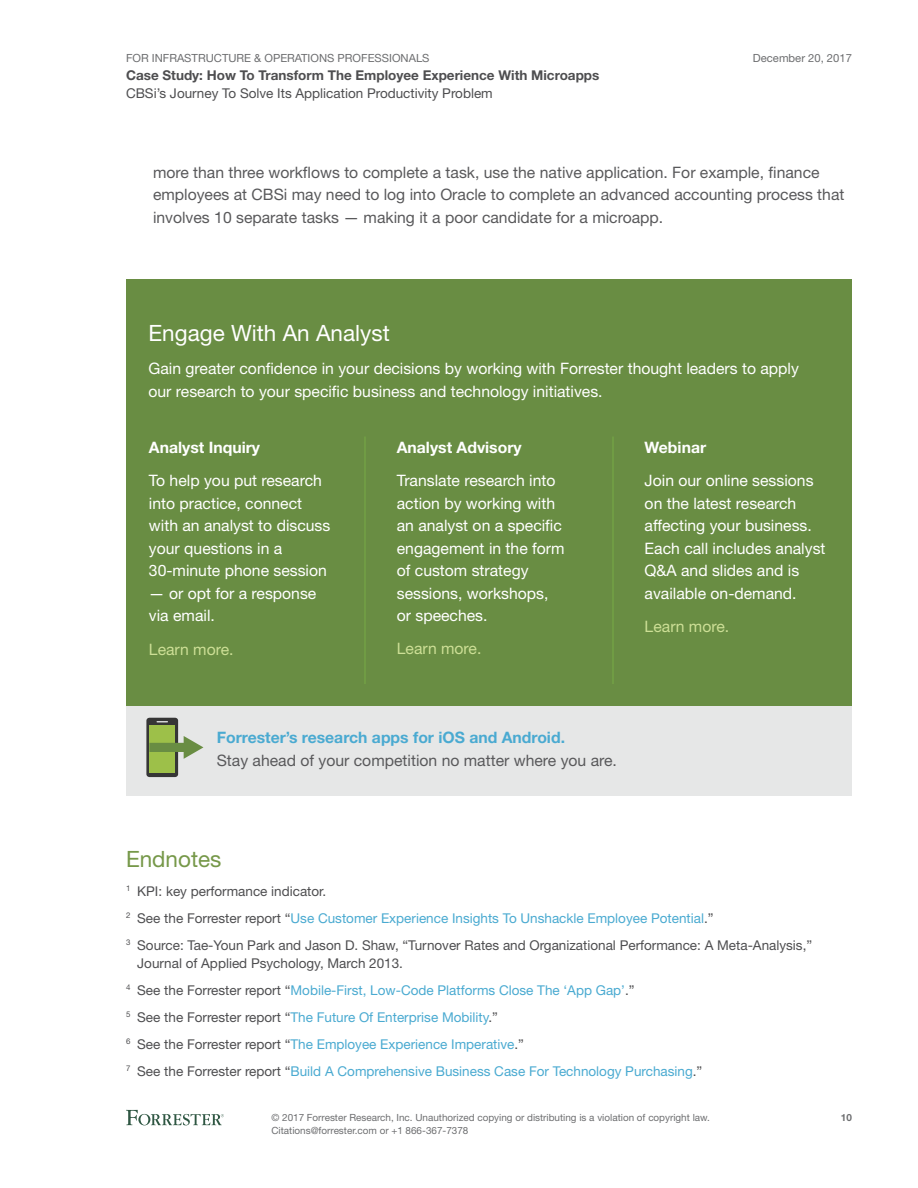
<style>
.page{position:relative;width:918px;height:1188px;background:#fff}
.page>*{position:absolute;margin:0;border:0;box-sizing:border-box;transform-origin:0 0}
.t1{font:22.5px "Helvetica Neue LT Std";color:#fff}
.t2{font:22.5px "Helvetica Neue LT Std";color:#769849}
.t3{font:15.75px/22.5px "Helvetica Neue LT Std";color:#fff}
.t4{font:15.75px/22.5px "Helvetica Neue LT Std";color:#59595b}
.t5{font:700 15.75px "Helvetica Neue LT Std";color:#4aaad1}
.t6{font:700 15.75px "Helvetica Neue LT Std";color:#fff}
.t7{font:15.75px "Helvetica Neue LT Std";color:#cddf96}
.t8{font:13.5px/27px "Helvetica Neue LT Std";color:#4aaad1}
.t9{font:13.5px/27px "Helvetica Neue LT Std";color:#4e4e50}
.t10{font:700 13.5px "Helvetica Neue LT Std";color:#4e4e50}
.t11{font:11.25px "Helvetica Neue LT Std";color:#6d6e70}
.t12{font:9.9px/12.8px "Helvetica Neue LT Std";color:#6d6e70}
.t13{font:700 9.9px "Helvetica Neue LT Std";color:#6d6e70}
.s1{color:#4aaad1}
.s2{color:#4e4e50}
</style>
<div class="page">
<svg style="left:126px;top:1110px;width:98px;height:15px"></svg>
<div style="left:126px;top:279px;width:726px;height:427px;background:#698d43"></div>
<hr style="left:364px;top:436px;width:2px;height:248px;background:#73a145">
<hr style="left:612px;top:436px;width:2px;height:248px;background:#73a145">
<div style="left:126px;top:706px;width:726px;height:90px;background:#e6e7e7"></div>
<svg style="left:146px;top:718px;width:32px;height:59px"></svg>
<div style="left:149px;top:725px;width:26px;height:48px;background:#9dc049"></div>
<div style="left:149px;top:743px;width:38px;height:9px;background:#698d43"></div>
<svg style="left:184px;top:736px;width:19px;height:23px"></svg>
<p class="t11" style="left:126px;top:51px;width:305px">For Infrastructure &amp; Operations Professionals</p>
<p class="t10" style="left:126px;top:67px;width:475px">Case Study: How To Transform The Employee Experience With Microapps</p>
<p class="t9" style="left:126px;top:79px;width:368px">CBSi’s Journey To Solve Its Application Productivity Problem</p>
<p class="t11" style="left:753px;top:51px;width:101px">December 20, 2017</p>
<p class="t4" style="left:153px;top:161px;width:693px">more than three workflows to complete a task, use the native application. For example, finance employees at CBSi may need to log into Oracle to complete an advanced accounting process that involves 10 separate tasks — making it a poor candidate for a microapp.</p>
<h1 class="t1" style="left:148px;top:319px;width:243px">Engage With An Analyst</h1>
<p class="t3" style="left:148px;top:357px;width:652px">Gain greater confidence in your decisions by working with Forrester thought leaders to apply our research to your specific business and technology initiatives.</p>
<p class="t6" style="left:149px;top:437px;width:113px">Analyst Inquiry</p>
<p class="t3" style="left:149px;top:469px;width:183px">To help you put research into practice, connect with an analyst to discuss your questions in a<br>30-minute phone session</p>
<p class="t3" style="left:149px;top:582px;width:169px">— or opt for a response via email.</p>
<p class="t7" style="left:149px;top:640px;width:86px">Learn more.</p>
<p class="t6" style="left:397px;top:437px;width:126px">Analyst Advisory</p>
<p class="t3" style="left:397px;top:469px;width:169px">Translate research into action by working with an analyst on a specific engagement in the form of custom strategy sessions, workshops, or speeches.</p>
<p class="t7" style="left:397px;top:639px;width:86px">Learn more.</p>
<p class="t6" style="left:645px;top:437px;width:63px">Webinar</p>
<p class="t3" style="left:645px;top:469px;width:182px">Join our online sessions on the latest research affecting your business.<br>Each call includes analyst<br>Q&amp;A and slides and is available on-demand.</p>
<p class="t7" style="left:645px;top:617px;width:86px">Learn more.</p>
<p class="t5" style="left:217px;top:728px;width:350px">Forrester’s research apps for iOS and Android.</p>
<p class="t4" style="left:217px;top:748px;width:402px">Stay ahead of your competition no matter where you are.</p>
<h1 class="t2" style="left:126px;top:845px;width:97px">Endnotes</h1>
<p class="t9" style="left:126px;top:877px;width:688px"><sup>1</sup> KPI: key performance indicator.<br><sup>2</sup> See the Forrester report “<span class="s1">Use Customer Experience Insights To Unshackle Employee Potential</span>.”<br><sup>3</sup> Source: Tae-Youn Park and Jason D. Shaw, “Turnover Rates and Organizational Performance: A Meta-Analysis,”</p>
<p class="t8" style="left:126px;top:949px;width:578px;text-indent:11px"><span class="s2">Journal of Applied Psychology, March 2013.<br></span><sup>4</sup> <span class="s2">See the Forrester report “</span>Mobile-First, Low-Code Platforms Close The ‘App Gap’<span class="s2">.”<br></span><sup>5</sup> <span class="s2">See the Forrester report “</span>The Future Of Enterprise Mobility<span class="s2">.”<br></span><sup>6</sup> <span class="s2">See the Forrester report “</span>The Employee Experience Imperative<span class="s2">.”<br></span><sup>7</sup> <span class="s2">See the Forrester report “</span>Build A Comprehensive Business Case For Technology Purchasing<span class="s2">.”</span></p>
<p class="t12" style="left:272px;top:1111px;width:440px">© 2017 Forrester Research, Inc. Unauthorized copying or distributing is a violation of copyright law.<br>Citations@forrester.com or +1 866-367-7378</p>
<p class="t13" style="left:841px;top:1112px;width:13px">10</p>
</div>
